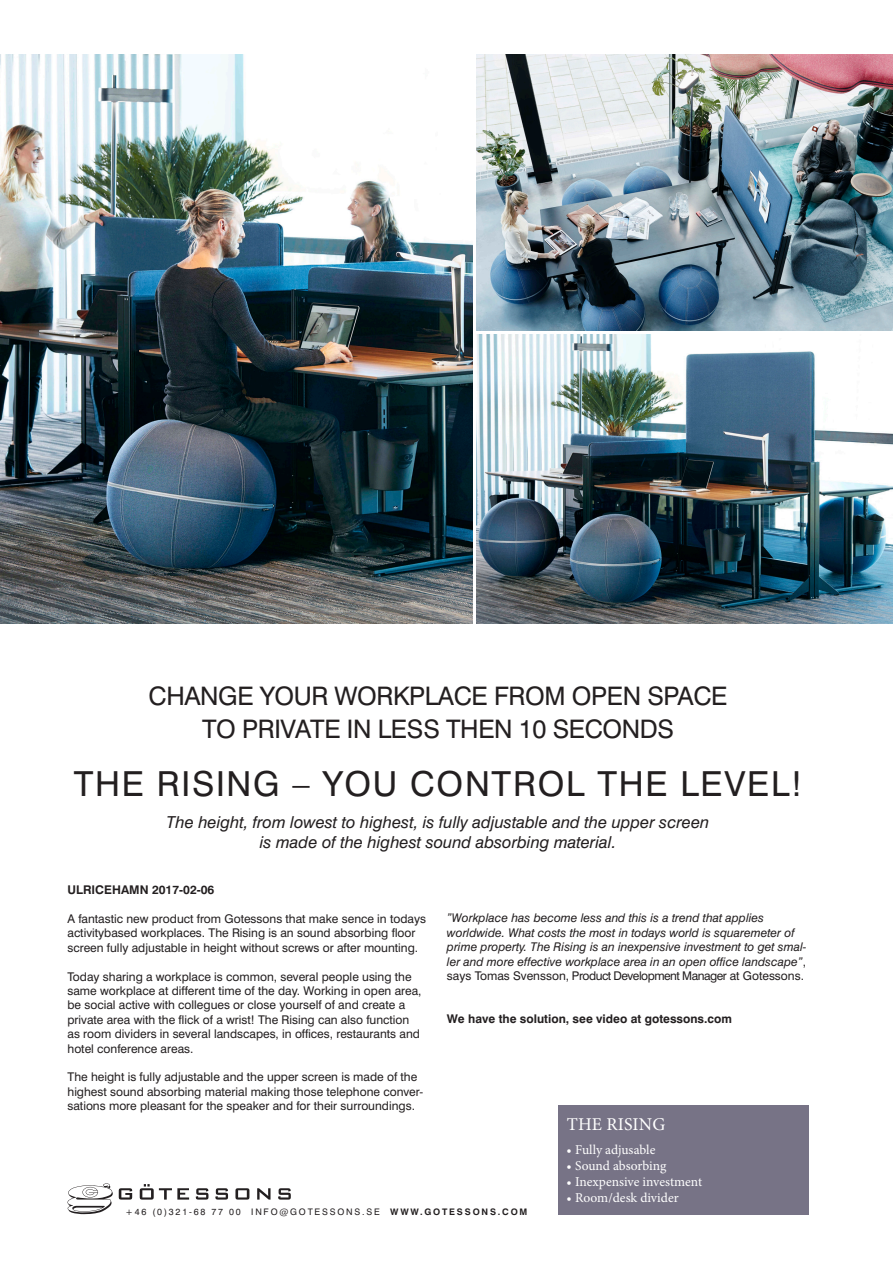
<style>
.page{position:relative;width:893px;height:1263px;background:#fff}
.page>*{position:absolute;margin:0;border:0;box-sizing:border-box;transform-origin:0 0}
.t1{font:34.5px "Swiss 721 BT";letter-spacing:.05em;color:#231f20}
.t2{font:25.5px "Swiss 721 BT";letter-spacing:-.015em;color:#231f20}
.t3{font:18px "Minion Pro";letter-spacing:.01em;color:#fff}
.t4{font:italic 16.5px/19.8px "Swiss 721 BT";color:#231f20;text-align:center}
.t5{font:13.5px "Minion Pro";color:#fff}
.t6{font:12px/14.4px "Swiss 721 BT";color:#231f20}
.t7{font:italic 12px/14.4px "Swiss 721 BT";color:#231f20}
.t8{font:700 12px "Swiss 721 BT";color:#231f20}
.t9{font:9px "Swiss 721 BT";letter-spacing:.2em;color:#231f20}
.s1{font-style:normal}
.s2{font-weight:700}
</style>
<div class="page">
<svg style="left:67px;top:1183px;width:46px;height:31px"></svg>
<svg style="left:119px;top:1188px;width:13px;height:11px"></svg>
<svg style="left:140px;top:1184px;width:49px;height:15px"></svg>
<svg style="left:196px;top:1188px;width:12px;height:11px"></svg>
<svg style="left:215px;top:1188px;width:13px;height:11px"></svg>
<svg style="left:235px;top:1188px;width:14px;height:11px"></svg>
<svg style="left:257px;top:1188px;width:14px;height:11px"></svg>
<svg style="left:278px;top:1188px;width:13px;height:11px"></svg>
<div style="left:558px;top:1105px;width:250px;height:110px;background:#777386"></div>
<img style="left:476px;top:54px;width:417px;height:276px">
<img style="left:476px;top:335px;width:417px;height:289px">
<img style="left:0;top:54px;width:472px;height:570px">
<p class="t2" style="left:149px;top:680px;width:580px">CHANGE YOUR WORKPLACE FROM OPEN SPACE</p>
<p class="t2" style="left:202px;top:713px;width:473px">TO PRIVATE IN LESS THEN 10 SECONDS</p>
<p class="t1" style="left:74px;top:762px;width:730px">THE RISING – YOU CONTROL THE LEVEL!</p>
<p class="t4" style="left:167px;top:812px;width:544px">The height, from lowest to highest, is fully adjustable and the upper screen is made of the highest sound absorbing material.</p>
<p class="t8" style="left:68px;top:882px;width:148px">ULRICEHAMN 2017-02-06</p>
<p class="t6" style="left:68px;top:911px;width:360px">A fantastic new product from Gotessons that make sence in todays activitybased workplaces. The Rising is an sound absorbing floor screen fully adjustable in height without screws or after mounting.</p>
<p class="t6" style="left:68px;top:969px;width:356px">Today sharing a workplace is common, several people using the same workplace at different time of the day. Working in open area, be social active with collegues or close yourself of and create a private area with the flick of a wrist! The Rising can also function as room dividers in several landscapes, in offices, restaurants and hotel conference areas.</p>
<p class="t6" style="left:68px;top:1070px;width:357px">The height is fully adjustable and the upper screen is made of the highest sound absorbing material making those telephone conver&shy;sations more pleasant for the speaker and for their surroundings.</p>
<p class="t7" style="left:447px;top:911px;width:361px">”Workplace has become less and this is a trend that applies worldwide. What costs the most in todays world is squaremeter of prime property. The Rising is an inexpensive investment to get smal&shy;ler and more effective workplace area in an open office landscape”<span class="s1">, says Tomas Svensson, Product Development Manager at Gotessons.</span></p>
<p class="t8" style="left:447px;top:1012px;width:287px">We have the solution, see video at gotessons.com</p>
<p class="t9" style="left:125px;top:1206px;width:404px">+46 (0)321-68 77 00 INFO@GOTESSONS.SE <span class="s2">WWW.GOTESSONS.COM</span></p>
<p class="t3" style="left:567px;top:1112px;width:100px">THE RISING</p>
<p class="t5" style="left:567px;top:1140px;width:90px">• Fully adjusable</p>
<p class="t5" style="left:567px;top:1156px;width:101px">• Sound absorbing</p>
<p class="t5" style="left:567px;top:1173px;width:137px">• Inexpensive investment</p>
<p class="t5" style="left:567px;top:1189px;width:114px">• Room/desk divider</p>
</div>
